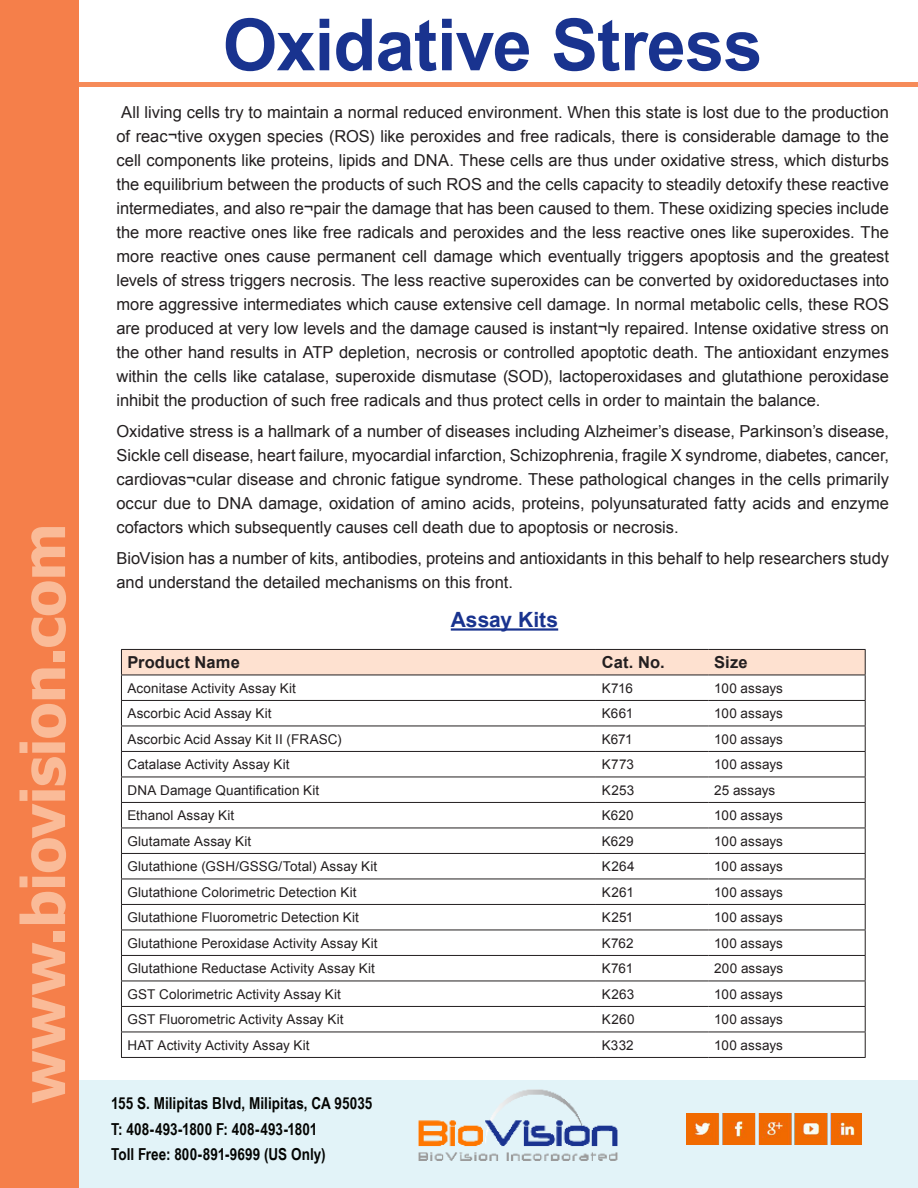
<style>
.page{position:relative;width:918px;height:1188px;background:#fff}
.page>*{position:absolute;margin:0;border:0;box-sizing:border-box;transform-origin:0 0}
.t1{font:700 72px "Arial Narrow";letter-spacing:-.01em;color:#19338f;scale:1.19 1}
.t2{font:700 60px "Tahoma";letter-spacing:-.015em;color:#fabb98}
.t3{font:700 21px "Arial";color:#19338f}
.t4{font:16.5px/24px "Arial";color:#231f20;text-align:justify}
.t5{font:700 16.5px/25.5px "Arial Narrow";letter-spacing:.005em;color:#040503}
.t6{font:700 16.5px "Arial";letter-spacing:.005em;color:#231f20}
.t7{font:13.5px "Arial";letter-spacing:.01em;color:#231f20}
</style>
<div class="page">
<div style="left:0;top:0;width:79px;height:1188px;background:#f57f4a"></div>
<div style="left:79px;top:1080px;width:839px;height:108px;background:#e2f3f8"></div>
<img style="left:418px;top:1089px;width:200px;height:72px">
<img style="left:686px;top:1113px;width:175px;height:32px">
<div style="left:80px;top:82px;width:838px;height:5px;background:#f68b59"></div>
<hr style="left:121px;top:1057px;width:475px;height:1px;background:#231f20">
<hr style="left:596px;top:1057px;width:112px;height:1px;background:#231f20">
<hr style="left:708px;top:1057px;width:158px;height:1px;background:#231f20">
<svg style="left:121px;top:649px;width:745px;height:408px"></svg>
<hr style="left:121px;top:675px;width:475px;height:1px;background:#231f20">
<hr style="left:596px;top:675px;width:112px;height:1px;background:#231f20">
<hr style="left:708px;top:675px;width:158px;height:1px;background:#231f20">
<hr style="left:451px;top:628px;width:107px;height:3px;background:#19338f">
<h2 class="t2" style="left:1px;top:1104px;width:582px;rotate:-90deg">www.biovision.com</h2>
<p class="t1" style="left:223px;top:-10px;width:455px">Oxidative Stress</p>
<p class="t4" style="left:116px;top:100px;width:774px">All living cells try to maintain a normal reduced environment. When this state is lost due to the production of reac¬tive oxygen species (ROS) like peroxides and free radicals, there is considerable damage to the cell components like proteins, lipids and DNA. These cells are thus under oxidative stress, which disturbs the equilibrium between the products of such ROS and the cells capacity to steadily detoxify these reactive intermediates, and also re¬pair the damage that has been caused to them. These oxidizing species include the more reactive ones like free radicals and peroxides and the less reactive ones like superoxides. The more reactive ones cause permanent cell damage which eventually triggers apoptosis and the greatest levels of stress triggers necrosis. The less reactive superoxides can be converted by oxidoreductases into more aggressive intermediates which cause extensive cell damage. In normal metabolic cells, these ROS are produced at very low levels and the damage caused is instant¬ly repaired. Intense oxidative stress on the other hand results in ATP depletion, necrosis or controlled apoptotic death. The antioxidant enzymes within the cells like catalase, superoxide dismutase (SOD), lactoperoxidases and glutathione peroxidase inhibit the production of such free radicals and thus protect cells in order to maintain the balance.</p>
<p class="t4" style="left:116px;top:419px;width:774px">Oxidative stress is a hallmark of a number of diseases including Alzheimer’s disease, Parkinson’s disease, Sickle cell disease, heart failure, myocardial infarction, Schizophrenia, fragile X syndrome, diabetes, cancer, cardiovas¬cular disease and chronic fatigue syndrome. These pathological changes in the cells primarily occur due to DNA damage, oxidation of amino acids, proteins, polyunsaturated fatty acids and enzyme cofactors which subsequently causes cell death due to apoptosis or necrosis.</p>
<p class="t4" style="left:116px;top:546px;width:774px">BioVision has a number of kits, antibodies, proteins and antioxidants in this behalf to help researchers study and understand the detailed mechanisms on this front.</p>
<p class="t3" style="left:451px;top:606px;width:109px">Assay Kits</p>
<p class="t6" style="left:127px;top:651px;width:114px">Product Name</p>
<p class="t6" style="left:602px;top:651px;width:64px">Cat. No.</p>
<p class="t6" style="left:714px;top:651px;width:35px">Size</p>
<p class="t7" style="left:127px;top:679px;width:170px">Aconitase Activity Assay Kit</p>
<p class="t7" style="left:602px;top:679px;width:32px">K716</p>
<p class="t7" style="left:714px;top:679px;width:70px">100 assays</p>
<p class="t7" style="left:127px;top:705px;width:146px">Ascorbic Acid Assay Kit</p>
<p class="t7" style="left:602px;top:705px;width:33px">K661</p>
<p class="t7" style="left:714px;top:705px;width:70px">100 assays</p>
<p class="t7" style="left:127px;top:730px;width:216px">Ascorbic Acid Assay Kit II (FRASC)</p>
<p class="t7" style="left:602px;top:730px;width:32px">K671</p>
<p class="t7" style="left:714px;top:730px;width:70px">100 assays</p>
<p class="t7" style="left:127px;top:756px;width:164px">Catalase Activity Assay Kit</p>
<p class="t7" style="left:602px;top:756px;width:34px">K773</p>
<p class="t7" style="left:714px;top:756px;width:70px">100 assays</p>
<p class="t7" style="left:127px;top:781px;width:193px">DNA Damage Quantification Kit</p>
<p class="t7" style="left:602px;top:781px;width:34px">K253</p>
<p class="t7" style="left:714px;top:781px;width:63px">25 assays</p>
<p class="t7" style="left:127px;top:807px;width:108px">Ethanol Assay Kit</p>
<p class="t7" style="left:602px;top:807px;width:33px">K620</p>
<p class="t7" style="left:714px;top:807px;width:70px">100 assays</p>
<p class="t7" style="left:127px;top:832px;width:125px">Glutamate Assay Kit</p>
<p class="t7" style="left:602px;top:832px;width:33px">K629</p>
<p class="t7" style="left:714px;top:832px;width:70px">100 assays</p>
<p class="t7" style="left:127px;top:858px;width:251px">Glutathione (GSH/GSSG/Total) Assay Kit</p>
<p class="t7" style="left:602px;top:858px;width:34px">K264</p>
<p class="t7" style="left:714px;top:858px;width:70px">100 assays</p>
<p class="t7" style="left:127px;top:883px;width:231px">Glutathione Colorimetric Detection Kit</p>
<p class="t7" style="left:602px;top:883px;width:33px">K261</p>
<p class="t7" style="left:714px;top:883px;width:70px">100 assays</p>
<p class="t7" style="left:127px;top:909px;width:233px">Glutathione Fluorometric Detection Kit</p>
<p class="t7" style="left:602px;top:909px;width:33px">K251</p>
<p class="t7" style="left:714px;top:909px;width:70px">100 assays</p>
<p class="t7" style="left:127px;top:934px;width:252px">Glutathione Peroxidase Activity Assay Kit</p>
<p class="t7" style="left:602px;top:934px;width:33px">K762</p>
<p class="t7" style="left:714px;top:934px;width:70px">100 assays</p>
<p class="t7" style="left:127px;top:960px;width:249px">Glutathione Reductase Activity Assay Kit</p>
<p class="t7" style="left:602px;top:960px;width:33px">K761</p>
<p class="t7" style="left:714px;top:960px;width:71px">200 assays</p>
<p class="t7" style="left:127px;top:985px;width:215px">GST Colorimetric Activity Assay Kit</p>
<p class="t7" style="left:602px;top:985px;width:34px">K263</p>
<p class="t7" style="left:714px;top:985px;width:70px">100 assays</p>
<p class="t7" style="left:127px;top:1011px;width:218px">GST Fluorometric Activity Assay Kit</p>
<p class="t7" style="left:602px;top:1011px;width:34px">K260</p>
<p class="t7" style="left:714px;top:1011px;width:70px">100 assays</p>
<p class="t7" style="left:127px;top:1036px;width:184px">HAT Activity Activity Assay Kit</p>
<p class="t7" style="left:602px;top:1036px;width:33px">K332</p>
<p class="t7" style="left:714px;top:1036px;width:70px">100 assays</p>
<p class="t5" style="left:111px;top:1090px;width:263px">155 S. Milipitas Blvd, Milipitas, CA 95035<br>T: 408-493-1800 F: 408-493-1801<br>Toll Free: 800-891-9699 (US Only)</p>
</div>
